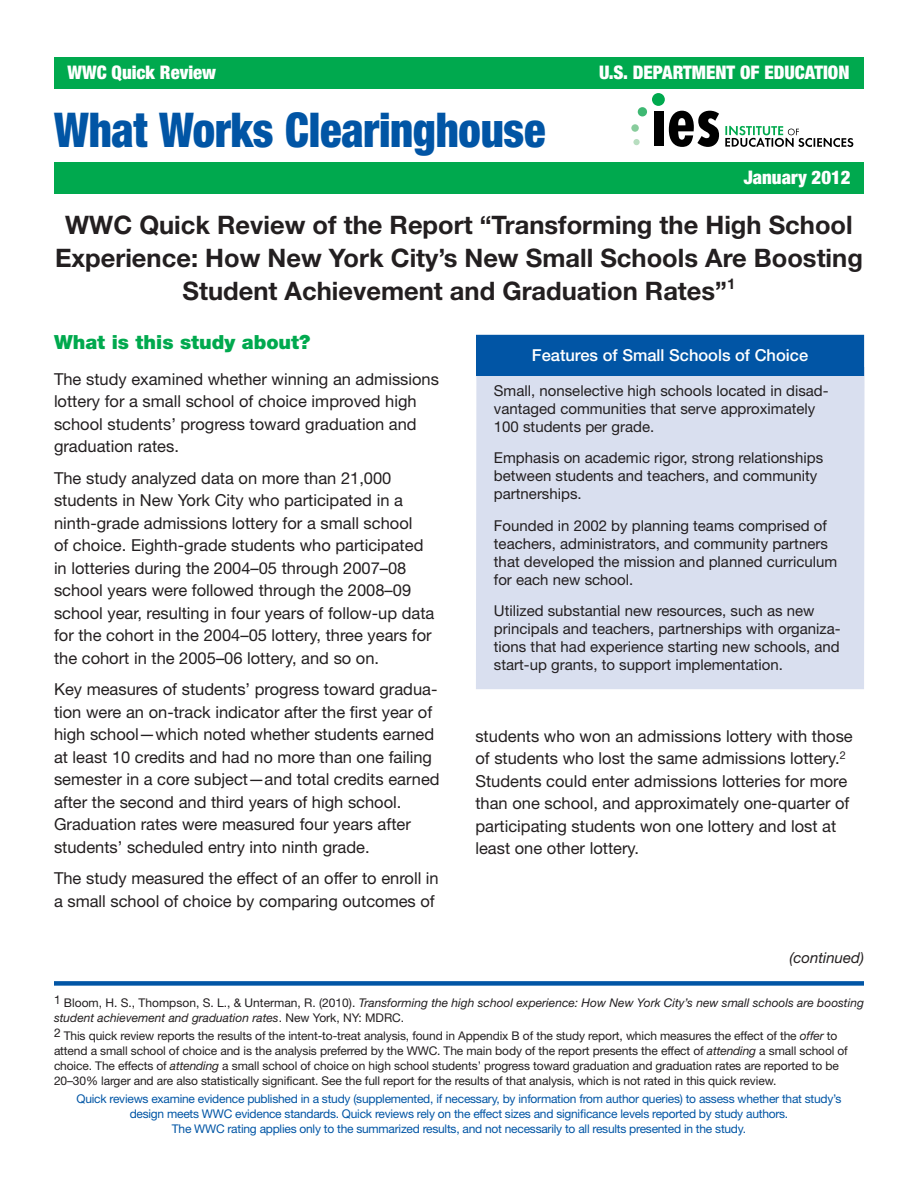
<style>
.page{position:relative;width:918px;height:1188px;background:#fff}
.page>*{position:absolute;margin:0;border:0;box-sizing:border-box;transform-origin:0 0}
.WWC{font:900 condensed 48px "Helvetica Neue LT Std";letter-spacing:-.005em;color:#0155a5;scale:.93 1}
.main_headline{font:700 25.5px/33px "Helvetica Neue LT Std";color:#231f20;text-align:center}
.Green_Head{font:900 19.5px "Helvetica Neue LT Std";color:#00a94e}
.banner_headlines{font:900 condensed 18.75px "Helvetica Neue LT Std";color:#fff}
.body_text{font:16.5px/22.5px "Helvetica Neue LT Std";color:#231f20}
.Box_Head{font:500 16.5px "Helvetica Neue LT Std";color:#fff}
.Box_text{font:15px/18px "Helvetica Neue LT Std";color:#231f20}
.t1{font:italic 15px "Helvetica Neue LT Std";color:#231f20}
.Footnote{font:12px/15px "Helvetica Neue LT Std";letter-spacing:-.01em;color:#231f20}
.Blue_Footnote{font:12px/15px "Helvetica Neue LT Std";letter-spacing:-.02em;color:#0155a5;text-align:center}
.Footnote-2{font:italic 12px/15px "Helvetica Neue LT Std";color:#231f20}
.s1{font-style:normal}
.s2{font-style:italic}
</style>
<div class="page">
<div style="left:54px;top:57px;width:810px;height:31px;background:#00a94e"></div>
<div style="left:54px;top:162px;width:810px;height:32px;background:#00a94e"></div>
<div style="left:638px;top:107px;width:9px;height:9px;background:#3eb872;border-radius:50%"></div>
<div style="left:631px;top:124px;width:8px;height:8px;background:#88cc9c;border-radius:50%"></div>
<div style="left:633px;top:139px;width:7px;height:6px;background:#b8dec0;border-radius:50%"></div>
<div style="left:652px;top:93px;width:13px;height:13px;background:#00a94e;border-radius:50%"></div>
<div style="left:654px;top:111px;width:10px;height:35px;background:#000"></div>
<svg style="left:669px;top:111px;width:50px;height:36px"></svg>
<svg style="left:725px;top:126px;width:128px;height:21px"></svg>
<div style="left:54px;top:981px;width:810px;height:5px;background:#0155a5"></div>
<div style="left:476px;top:367px;width:389px;height:322px;background:#d9dfef"></div>
<div style="left:477px;top:336px;width:386px;height:39px;background:#0155a5"></div>
<div style="left:476px;top:335px;width:388px;height:41px;border:2px solid #0155a5"></div>
<p class="banner_headlines" style="left:68px;top:61px;width:150px">WWC Quick Review</p>
<p class="WWC" style="left:54px;top:100px;width:530px">What Works Clearinghouse</p>
<p class="banner_headlines" style="left:599px;top:61px;width:252px">U.S. DEPARTMENT OF EDUCATION</p>
<p class="banner_headlines" style="left:744px;top:166px;width:108px">January 2012</p>
<p class="main_headline" style="left:55px;top:207px;width:809px">WWC Quick Review of the Report “Transforming the High School<br>Experience: How New York City’s New Small Schools Are Boosting<br>Student Achievement and Graduation Rates”<sup>1</sup></p>
<p class="Green_Head" style="left:54px;top:330px;width:258px">What is this study about?</p>
<p class="body_text" style="left:54px;top:367px;width:387px">The study examined whether winning an admissions lottery for a small school of choice improved high school students’ progress toward graduation and graduation rates.</p>
<p class="body_text" style="left:54px;top:466px;width:382px">The study analyzed data on more than 21,000 students in New York City who participated in a ninth-grade admissions lottery for a small school<br>of choice. Eighth-grade students who participated in lotteries during the 2004–05 through 2007–08 school years were followed through the 2008–09 school year, resulting in four years of follow-up data for the cohort in the 2004–05 lottery, three years for the cohort in the 2005–06 lottery, and so on.</p>
<p class="body_text" style="left:54px;top:678px;width:387px">Key measures of students’ progress toward gradua&shy;tion were an on-track indicator after the first year of high school—which noted whether students earned at least 10 credits and had no more than one failing semester in a core subject—and total credits earned after the second and third years of high school.<br>Graduation rates were measured four years after students’ scheduled entry into ninth grade.</p>
<p class="body_text" style="left:54px;top:867px;width:386px">The study measured the effect of an offer to enroll in a small school of choice by comparing outcomes of</p>
<p class="Box_Head" style="left:532px;top:346px;width:278px">Features of Small Schools of Choice</p>
<p class="Box_text" style="left:494px;top:381px;width:336px">Small, nonselective high schools located in disad&shy;vantaged communities that serve approximately<br>100 students per grade.</p>
<p class="Box_text" style="left:494px;top:449px;width:331px">Emphasis on academic rigor, strong relationships between students and teachers, and community partnerships.</p>
<p class="Box_text" style="left:494px;top:516px;width:345px">Founded in 2002 by planning teams comprised of teachers, administrators, and community partners that developed the mission and planned curriculum for each new school.</p>
<p class="Box_text" style="left:494px;top:602px;width:348px">Utilized substantial new resources, such as new principals and teachers, partnerships with organiza&shy;tions that had experience starting new schools, and start-up grants, to support implementation.</p>
<p class="body_text" style="left:475px;top:724px;width:379px">students who won an admissions lottery with those of students who lost the same admissions lottery.<sup>2<br></sup>Students could enter admissions lotteries for more than one school, and approximately one-quarter of participating students won one lottery and lost at least one other lottery.</p>
<p class="t1" style="left:790px;top:948px;width:76px">(continued)</p>
<p class="Footnote-2" style="left:54px;top:995px;width:812px"><sup>1</sup> <span class="s1">Bloom, H. S., Thompson, S. L., &amp; Unterman, R. (2010).</span> Transforming the high school experience: How New York City’s new small schools are boosting student achievement and graduation rates<span class="s1">. New York, NY: MDRC.</span></p>
<p class="Footnote" style="left:54px;top:1028px;width:795px">2 This quick review reports the results of the intent-to-treat analysis, found in Appendix B of the study report, which measures the effect of the <span class="s2">offer</span> to attend a small school of choice and is the analysis preferred by the WWC. The main body of the report presents the effect of <span class="s2">attending</span> a small school of choice. The effects of <span class="s2">attending</span> a small school of choice on high school students’ progress toward graduation and graduation rates are reported to be 20–30% larger and are also statistically significant. See the full report for the results of that analysis, which is not rated in this quick review.</p>
<p class="Blue_Footnote" style="left:77px;top:1091px;width:766px">Quick reviews examine evidence published in a study (supplemented, if necessary, by information from author queries) to assess whether that study’s design meets WWC evidence standards. Quick reviews rely on the effect sizes and significance levels reported by study authors.<br>The WWC rating applies only to the summarized results, and not necessarily to all results presented in the study.</p>
</div>
